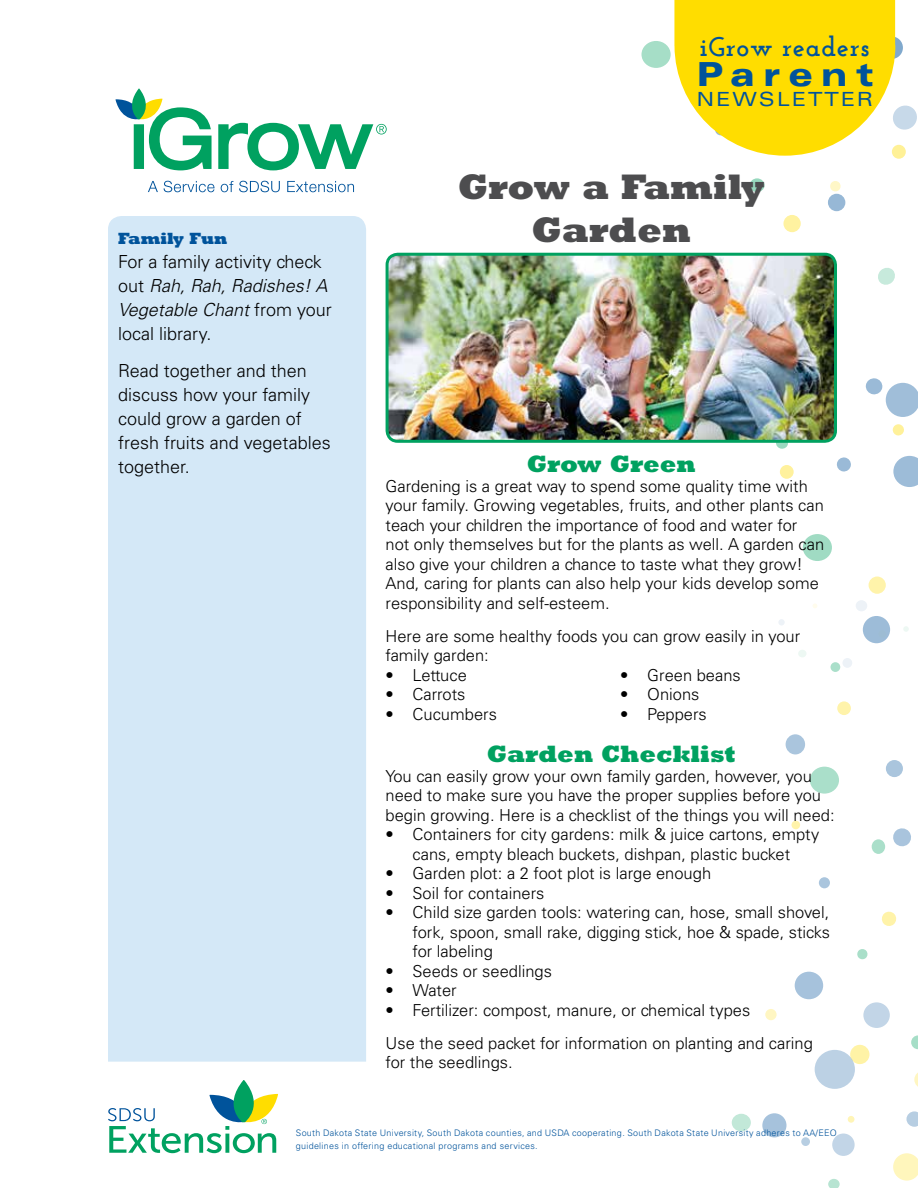
<style>
.page{position:relative;width:918px;height:1188px;background:#fff}
.page>*{position:absolute;margin:0;border:0;box-sizing:border-box;transform-origin:0 0}
.t1{font:800 36px/43.2px "Rockwell";color:#4d4d4f;text-align:center}
.t2{font:900 expanded 33.15px "Univers";letter-spacing:.245em;color:#00539b}
.t3{font:700 27.3px "Josefin Slab";letter-spacing:.025em;color:#00539b}
.t4{font:800 24px "Rockwell";color:#00a160}
.t5{font:expanded 19.5px "Univers";letter-spacing:.1em;color:#00539b}
.t6{font:300 18px/24px "Univers";color:#000}
.t7{font:300 16.5px/19.5px "Univers";color:#000}
.t8{font:800 16.5px "Rockwell";color:#00539b}
.t9{font:300 9px/13.5px "Univers";letter-spacing:.03em;color:#00539b}
.s1{font-style:italic}
</style>
<div class="page">
<svg style="left:832px;top:1133px;width:23px;height:23px"></svg>
<div style="left:732px;top:1114px;width:19px;height:17px;background:#c2e8d8;border-radius:50%"></div>
<div style="left:863px;top:1002px;width:27px;height:26px;background:#c2d5e7;border-radius:50%"></div>
<div style="left:765px;top:1009px;width:12px;height:11px;background:#fff6c2;border-radius:50%"></div>
<svg style="left:914px;top:1072px;width:4px;height:15px"></svg>
<svg style="left:828px;top:1179px;width:12px;height:9px"></svg>
<svg style="left:906px;top:1111px;width:12px;height:16px"></svg>
<div style="left:848px;top:1116px;width:7px;height:7px;background:#fff5b7;border-radius:50%"></div>
<svg style="left:801px;top:1137px;width:9px;height:9px"></svg>
<div style="left:762px;top:1113px;width:25px;height:24px;background:#a6c2dc;border-radius:50%"></div>
<div style="left:795px;top:972px;width:28px;height:27px;background:#a6c2dc;border-radius:50%"></div>
<svg style="left:911px;top:1035px;width:7px;height:14px"></svg>
<div style="left:850px;top:1045px;width:20px;height:19px;background:#fff3a6;border-radius:50%"></div>
<svg style="left:893px;top:828px;width:18px;height:19px"></svg>
<svg style="left:857px;top:949px;width:11px;height:10px"></svg>
<svg style="left:882px;top:911px;width:15px;height:15px"></svg>
<div style="left:886px;top:760px;width:17px;height:17px;background:#aac5dd;border-radius:50%"></div>
<div style="left:872px;top:839px;width:13px;height:15px;background:#aadfca;border-radius:50%"></div>
<div style="left:786px;top:734px;width:19px;height:21px;background:#aac5dd;border-radius:50%"></div>
<div style="left:831px;top:662px;width:9px;height:10px;background:#aadfca;border-radius:50%"></div>
<div style="left:792px;top:821px;width:8px;height:8px;background:#fff3aa;border-radius:50%"></div>
<div style="left:819px;top:877px;width:11px;height:11px;background:#aac5dd;border-radius:50%"></div>
<div style="left:837px;top:701px;width:14px;height:14px;background:#fff3aa;border-radius:50%"></div>
<div style="left:842px;top:658px;width:10px;height:10px;background:#edf2f7;border-radius:50%"></div>
<div style="left:798px;top:650px;width:9px;height:7px;background:#edf8f3;border-radius:50%"></div>
<div style="left:856px;top:600px;width:11px;height:11px;background:#edf2f7;border-radius:50%"></div>
<svg style="left:903px;top:626px;width:6px;height:6px"></svg>
<svg style="left:813px;top:604px;width:4px;height:4px"></svg>
<div style="left:778px;top:619px;width:7px;height:7px;background:#edf2f7;border-radius:50%"></div>
<div style="left:863px;top:616px;width:27px;height:27px;background:#9dbcd8;border-radius:50%"></div>
<svg style="left:893px;top:456px;width:25px;height:31px"></svg>
<div style="left:780px;top:465px;width:14px;height:14px;background:#fff19d;border-radius:50%"></div>
<svg style="left:836px;top:457px;width:15px;height:15px"></svg>
<svg style="left:776px;top:437px;width:12px;height:12px"></svg>
<svg style="left:892px;top:424px;width:12px;height:12px"></svg>
<svg style="left:878px;top:268px;width:17px;height:17px"></svg>
<svg style="left:830px;top:181px;width:11px;height:11px"></svg>
<div style="left:828px;top:194px;width:17px;height:17px;background:#97b8d6;border-radius:50%"></div>
<svg style="left:750px;top:178px;width:15px;height:14px"></svg>
<svg style="left:892px;top:145px;width:14px;height:14px"></svg>
<div style="left:815px;top:1050px;width:40px;height:39px;background:#bcd1e4;border-radius:50%"></div>
<svg style="left:893px;top:1153px;width:25px;height:28px"></svg>
<div style="left:810px;top:767px;width:29px;height:27px;background:#aadfca;border-radius:50%"></div>
<div style="left:869px;top:577px;width:17px;height:17px;background:#fff3aa;border-radius:50%"></div>
<div style="left:641px;top:41px;width:30px;height:27px;background:#a6dec7;border-radius:50%"></div>
<svg style="left:865px;top:378px;width:53px;height:39px"></svg>
<div style="left:803px;top:534px;width:29px;height:27px;background:#a0dbc3;border-radius:50%"></div>
<div style="left:783px;top:215px;width:18px;height:17px;background:#fff2a0;border-radius:50%"></div>
<svg style="left:674px;top:0;width:243px;height:156px"></svg>
<svg style="left:148px;top:181px;width:67px;height:11px"></svg>
<svg style="left:221px;top:181px;width:12px;height:11px"></svg>
<svg style="left:239px;top:181px;width:41px;height:11px"></svg>
<svg style="left:287px;top:181px;width:67px;height:11px"></svg>
<svg style="left:116px;top:89px;width:271px;height:82px"></svg>
<div style="left:108px;top:216px;width:258px;height:846px;background:#d4e8f7"></div>
<svg style="left:108px;top:1080px;width:170px;height:73px"></svg>
<img style="left:387px;top:254px;width:447px;height:187px">
<div style="left:386px;top:253px;width:451px;height:190px;border:3px solid #00a160;border-radius:11px"></div>
<h3 class="t3" style="left:700px;top:30px;width:171px">iGrow readers</h3>
<p class="t8" style="left:118px;top:228px;width:111px">Family Fun</p>
<p class="t6" style="left:118px;top:250px;width:215px">For a family activity check out <span class="s1">Rah, Rah, Radishes! A<br>Vegetable Chant</span> from your local library.</p>
<p class="t6" style="left:118px;top:359px;width:214px">Read together and then discuss how your family could grow a garden of fresh fruits and vegetables together.</p>
<h2 class="t2" style="left:697px;top:55px;width:178px">Parent</h2>
<p class="t5" style="left:697px;top:88px;width:178px">NEWSLETTER</p>
<h1 class="t1" style="left:458px;top:164px;width:309px">Grow a Family<br>Garden</h1>
<h3 class="t4" style="left:527px;top:449px;width:171px">Grow Green</h3>
<p class="t7" style="left:386px;top:476px;width:440px">Gardening is a great way to spend some quality time with your family. Growing vegetables, fruits, and other plants can teach your children the importance of food and water for not only themselves but for the plants as well. A garden can also give your children a chance to taste what they grow!<br>And, caring for plants can also help your kids develop some responsibility and self-esteem.</p>
<p class="t7" style="left:386px;top:626px;width:416px">Here are some healthy foods you can grow easily in your family garden:</p>
<p class="t7" style="left:386px;top:665px;width:83px">• Lettuce</p>
<p class="t7" style="left:386px;top:685px;width:81px">• Carrots</p>
<p class="t7" style="left:386px;top:704px;width:113px">• Cucumbers</p>
<p class="t7" style="left:620px;top:665px;width:122px">• Green beans</p>
<p class="t7" style="left:620px;top:685px;width:81px">• Onions</p>
<p class="t7" style="left:620px;top:704px;width:88px">• Peppers</p>
<h3 class="t4" style="left:487px;top:739px;width:251px">Garden Checklist</h3>
<p class="t7" style="left:386px;top:766px;width:451px">You can easily grow your own family garden, however, you need to make sure you have the proper supplies before you begin growing. Here is a checklist of the things you will need:</p>
<p class="t7" style="left:386px;top:825px;width:435px;text-align:center">• Containers for city gardens: milk &amp; juice cartons, empty cans, empty bleach buckets, dishpan, plastic bucket</p>
<p class="t7" style="left:386px;top:864px;width:327px">• Garden plot: a 2 foot plot is large enough</p>
<p class="t7" style="left:386px;top:883px;width:161px">• Soil for containers</p>
<p class="t7" style="left:413px;top:903px;width:419px;text-align:justify;text-indent:-27px">• Child size garden tools: watering can, hose, small shovel, fork, spoon, small rake, digging stick, hoe &amp; spade, sticks for labeling</p>
<p class="t7" style="left:386px;top:961px;width:168px">• Seeds or seedlings</p>
<p class="t7" style="left:386px;top:981px;width:73px">• Water</p>
<p class="t7" style="left:386px;top:993px;width:429px;line-height:33px">• Fertilizer: compost, manure, or chemical types<br>Use the seed packet for information on planting and caring</p>
<p class="t7" style="left:386px;top:1053px;width:129px">for the seedlings.</p>
<p class="t9" style="left:296px;top:1126px;width:543px">South Dakota State University, South Dakota counties, and USDA cooperating. South Dakota State University adheres to AA/EEO guidelines in offering educational programs and services.</p>
</div>
